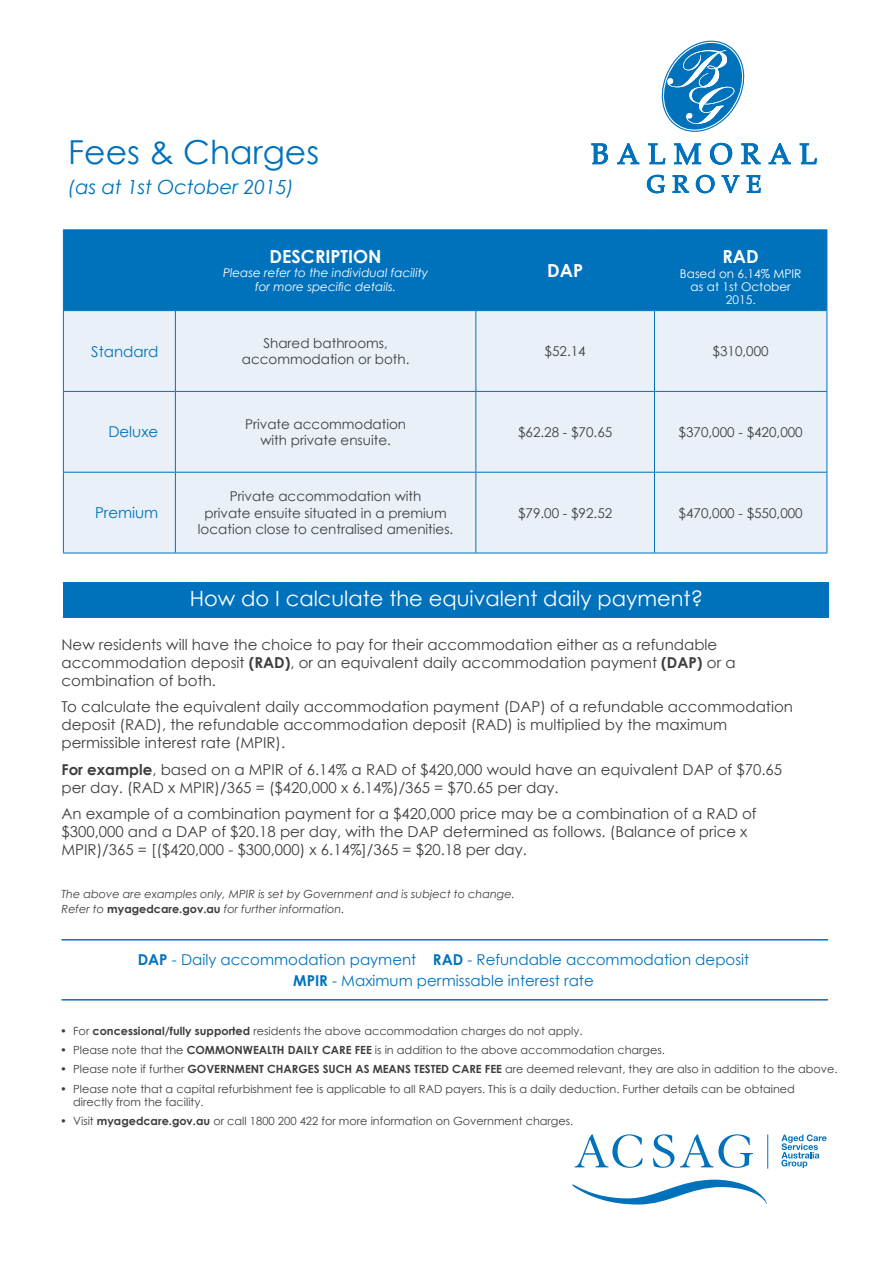
<style>
.page{position:relative;width:893px;height:1263px;background:#fff}
.page>*{position:absolute;margin:0;border:0;box-sizing:border-box;transform-origin:0 0}
.t1{font:33px "Century Gothic";color:#0072bc}
.t2{font:21px "Century Gothic";color:#fff}
.t3{font:italic 19.5px "Century Gothic";color:#0072bc}
.t4{font:700 18px "Century Gothic";color:#fff}
.t5{font:15px/18px "Century Gothic";color:#3e3e3f}
.t6{font:15px "Century Gothic";color:#0072bc}
.t7{font:13.5px/16.2px "Century Gothic";color:#3e3e3f;text-align:center}
.t8{font:italic 12px/14.4px "Century Gothic";color:#fff;text-align:center}
.t9{font:12px/13.2px "Century Gothic";color:#fff;text-align:center}
.t10{font:11.25px/13.5px "Century Gothic";color:#3e3e3f}
.t11{font:italic 11.25px/15px "Century Gothic";color:#3e3e3f}
.s1{font-weight:700}
.s2{font-weight:700;font-style:normal}
</style>
<div class="page">
<div style="left:64px;top:230px;width:762px;height:80px;background:#0072bc"></div>
<div style="left:64px;top:311px;width:762px;height:242px;background:#eaf0f8"></div>
<hr style="left:63px;top:229px;width:112px;height:1px;background:#0072bc">
<hr style="left:63px;top:230px;width:1px;height:80px;background:#0072bc">
<hr style="left:175px;top:229px;width:301px;height:1px;background:#0072bc">
<hr style="left:175px;top:230px;width:1px;height:80px;background:#0072bc">
<hr style="left:476px;top:229px;width:178px;height:1px;background:#0072bc">
<hr style="left:475px;top:230px;width:1px;height:80px;background:#0072bc">
<hr style="left:654px;top:229px;width:173px;height:1px;background:#0072bc">
<hr style="left:654px;top:230px;width:1px;height:80px;background:#0072bc">
<hr style="left:826px;top:230px;width:1px;height:80px;background:#0072bc">
<hr style="left:63px;top:310px;width:112px;height:1px;background:#0072bc">
<hr style="left:63px;top:311px;width:1px;height:80px;background:#0072bc">
<hr style="left:175px;top:310px;width:301px;height:1px;background:#0072bc">
<hr style="left:175px;top:311px;width:1px;height:80px;background:#0072bc">
<hr style="left:476px;top:310px;width:178px;height:1px;background:#0072bc">
<hr style="left:475px;top:311px;width:1px;height:80px;background:#0072bc">
<hr style="left:654px;top:310px;width:173px;height:1px;background:#0072bc">
<hr style="left:654px;top:311px;width:1px;height:80px;background:#0072bc">
<hr style="left:826px;top:311px;width:1px;height:80px;background:#0072bc">
<hr style="left:63px;top:391px;width:112px;height:1px;background:#0072bc">
<hr style="left:63px;top:392px;width:1px;height:80px;background:#0072bc">
<hr style="left:175px;top:391px;width:301px;height:1px;background:#0072bc">
<hr style="left:175px;top:392px;width:1px;height:80px;background:#0072bc">
<hr style="left:476px;top:391px;width:178px;height:1px;background:#0072bc">
<hr style="left:475px;top:392px;width:1px;height:80px;background:#0072bc">
<hr style="left:654px;top:391px;width:173px;height:1px;background:#0072bc">
<hr style="left:654px;top:392px;width:1px;height:80px;background:#0072bc">
<hr style="left:826px;top:392px;width:1px;height:80px;background:#0072bc">
<hr style="left:63px;top:472px;width:112px;height:1px;background:#0072bc">
<hr style="left:63px;top:473px;width:1px;height:80px;background:#0072bc">
<hr style="left:175px;top:472px;width:301px;height:1px;background:#0072bc">
<hr style="left:175px;top:473px;width:1px;height:80px;background:#0072bc">
<hr style="left:476px;top:472px;width:178px;height:1px;background:#0072bc">
<hr style="left:475px;top:473px;width:1px;height:80px;background:#0072bc">
<hr style="left:654px;top:472px;width:173px;height:1px;background:#0072bc">
<hr style="left:654px;top:473px;width:1px;height:80px;background:#0072bc">
<hr style="left:826px;top:473px;width:1px;height:80px;background:#0072bc">
<hr style="left:63px;top:553px;width:112px;height:1px;background:#0072bc">
<hr style="left:175px;top:553px;width:301px;height:1px;background:#0072bc">
<hr style="left:476px;top:553px;width:178px;height:1px;background:#0072bc">
<hr style="left:654px;top:553px;width:173px;height:1px;background:#0072bc">
<div style="left:63px;top:583px;width:765px;height:35px;background:#0072bc"></div>
<hr style="left:62px;top:939px;width:766px;height:1px;background:#0072bc">
<hr style="left:62px;top:999px;width:766px;height:1px;background:#0072bc">
<svg style="left:575px;top:1134px;width:68px;height:34px"></svg>
<svg style="left:653px;top:1134px;width:21px;height:34px"></svg>
<svg style="left:680px;top:1134px;width:73px;height:34px"></svg>
<svg style="left:781px;top:1134px;width:45px;height:34px"></svg>
<hr style="left:767px;top:1134px;width:1px;height:35px;background:#0072bc">
<svg style="left:572px;top:1180px;width:195px;height:24px"></svg>
<svg style="left:591px;top:143px;width:17px;height:21px"></svg>
<svg style="left:617px;top:143px;width:22px;height:21px"></svg>
<svg style="left:648px;top:143px;width:17px;height:21px"></svg>
<svg style="left:674px;top:143px;width:27px;height:22px"></svg>
<svg style="left:710px;top:143px;width:22px;height:22px"></svg>
<svg style="left:741px;top:143px;width:20px;height:21px"></svg>
<svg style="left:768px;top:143px;width:23px;height:21px"></svg>
<svg style="left:799px;top:143px;width:18px;height:21px"></svg>
<svg style="left:647px;top:175px;width:18px;height:18px"></svg>
<svg style="left:672px;top:175px;width:17px;height:18px"></svg>
<svg style="left:696px;top:175px;width:19px;height:18px"></svg>
<svg style="left:721px;top:175px;width:18px;height:18px"></svg>
<svg style="left:746px;top:175px;width:15px;height:18px"></svg>
<svg style="left:661px;top:41px;width:84px;height:91px"></svg>
<p class="t1" style="left:68px;top:132px;width:252px">Fees &amp; Charges</p>
<p class="t3" style="left:68px;top:175px;width:227px">(as at 1st October 2015)</p>
<p class="t4" style="left:270px;top:245px;width:113px">DESCRIPTION</p>
<p class="t8" style="left:223px;top:265px;width:207px">Please refer to the individual facility for more specific details.</p>
<p class="t4" style="left:547px;top:259px;width:37px">DAP</p>
<p class="t4" style="left:722px;top:245px;width:38px">RAD</p>
<p class="t9" style="left:680px;top:266px;width:123px">Based on 6.14% MPIR as at 1st October<br>2015.</p>
<p class="t6" style="left:91px;top:342px;width:69px">Standard</p>
<p class="t7" style="left:242px;top:335px;width:169px">Shared bathrooms, accommodation or both.</p>
<p class="t7" style="left:545px;top:343px;width:43px">$52.14</p>
<p class="t7" style="left:713px;top:343px;width:58px">$310,000</p>
<p class="t6" style="left:108px;top:423px;width:51px">Deluxe</p>
<p class="t7" style="left:245px;top:416px;width:163px">Private accommodation with private ensuite.</p>
<p class="t7" style="left:518px;top:424px;width:96px">$62.28 - $70.65</p>
<p class="t7" style="left:679px;top:424px;width:126px">$370,000 - $420,000</p>
<p class="t6" style="left:95px;top:504px;width:65px">Premium</p>
<p class="t7" style="left:230px;top:488px;width:193px">Private accommodation with</p>
<p class="t7" style="left:198px;top:504px;width:257px">private ensuite situated in a premium location close to centralised amenities.</p>
<p class="t7" style="left:518px;top:504px;width:96px">$79.00 - $92.52</p>
<p class="t7" style="left:679px;top:504px;width:126px">$470,000 - $550,000</p>
<p class="t2" style="left:190px;top:586px;width:515px">How do I calculate the equivalent daily payment?</p>
<p class="t5" style="left:62px;top:635px;width:676px">New residents will have the choice to pay for their accommodation either as a refundable accommodation deposit <span class="s1">(RAD)</span>, or an equivalent daily accommodation payment <span class="s1">(DAP)</span> or a combination of both.</p>
<p class="t5" style="left:62px;top:698px;width:733px">To calculate the equivalent daily accommodation payment (DAP) of a refundable accommodation deposit (RAD), the refundable accommodation deposit (RAD) is multiplied by the maximum permissible interest rate (MPIR).</p>
<p class="t5" style="left:61px;top:760px;width:722px"><span class="s1">For example</span>, based on a MPIR of 6.14% a RAD of $420,000 would have an equivalent DAP of $70.65 per day. (RAD x MPIR)/365 = ($420,000 x 6.14%)/365 = $70.65 per day.</p>
<p class="t5" style="left:62px;top:805px;width:697px">An example of a combination payment for a $420,000 price may be a combination of a RAD of $300,000 and a DAP of $20.18 per day, with the DAP determined as follows. (Balance of price x<br>MPIR)/365 = [($420,000 - $300,000) x 6.14%]/365 = $20.18 per day.</p>
<p class="t11" style="left:62px;top:886px;width:455px">The above are examples only, MPIR is set by Government and is subject to change.<br>Refer to <span class="s2">myagedcare.gov.au</span> for further information.</p>
<p class="t6" style="left:138px;top:950px;width:613px"><span class="s1">DAP</span> - Daily accommodation payment <span class="s1">RAD</span> - Refundable accommodation deposit</p>
<p class="t6" style="left:293px;top:971px;width:302px"><span class="s1">MPIR</span> - Maximum permissable interest rate</p>
<p class="t10" style="left:60px;top:1024px;width:524px">• For <span class="s1">concessional/fully supported</span> residents the above accommodation charges do not apply.</p>
<p class="t10" style="left:60px;top:1043px;width:606px">• Please note that the <span class="s1">COMMONWEALTH DAILY CARE FEE</span> is in addition to the above accommodation charges.</p>
<p class="t10" style="left:60px;top:1062px;width:779px">• Please note if further <span class="s1">GOVERNMENT CHARGES SUCH AS MEANS TESTED CARE FEE</span> are deemed relevant, they are also in addition to the above.</p>
<p class="t10" style="left:73px;top:1081px;width:723px;text-indent:-13px">• Please note that a capital refurbishment fee is applicable to all RAD payers. This is a daily deduction. Further details can be obtained directly from the facility.</p>
<p class="t10" style="left:60px;top:1114px;width:515px">• Visit <span class="s1">myagedcare.gov.au</span> or call 1800 200 422 for more information on Government charges.</p>
</div>
